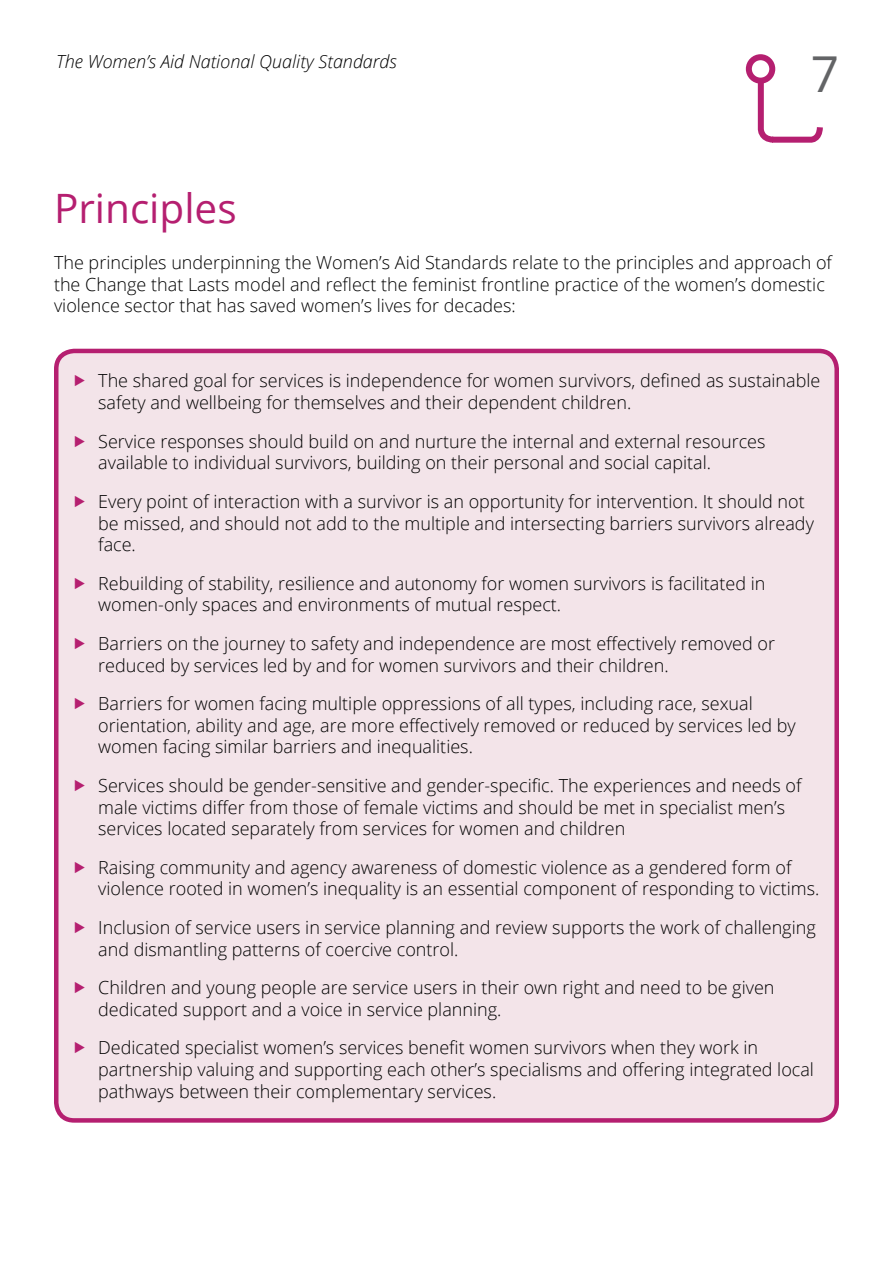
<style>
.page{position:relative;width:893px;height:1263px;background:#fff}
.page>*{position:absolute;margin:0;border:0;box-sizing:border-box;transform-origin:0 0}
.t1{font:49.5px "Open Sans";color:#636466}
.t2{font:40.5px "Open Sans";color:#b51f70}
.t3{font:300 18px/21.6px "Open Sans";color:#000}
.t4{font:italic 300 18px "Open Sans";color:#000}
</style>
<div class="page">
<div style="left:746px;top:54px;width:29px;height:30px;border:6px solid #b51f70;border-radius:50%"></div>
<svg style="left:755px;top:75px;width:68px;height:68px"></svg>
<div style="left:56px;top:351px;width:781px;height:769px;background:#f3e4e9;border-radius:18px"></div>
<div style="left:54px;top:349px;width:785px;height:774px;border:4px solid #b51f70;border-radius:18px"></div>
<p class="t4" style="left:56px;top:49px;width:342px">The Women’s Aid National Quality Standards</p>
<h2 class="t2" style="left:54px;top:181px;width:184px">Principles</h2>
<h1 class="t1" style="left:811px;top:40px;width:30px">7</h1>
<p class="t3" style="left:54px;top:251px;width:779px">The principles underpinning the Women’s Aid Standards relate to the principles and approach of the Change that Lasts model and reflect the feminist frontline practice of the women’s domestic violence sector that has saved women’s lives for decades:</p>
<p class="t3" style="left:98px;top:370px;width:724px">The shared goal for services is independence for women survivors, defined as sustainable safety and wellbeing for themselves and their dependent children.</p>
<p class="t3" style="left:98px;top:430px;width:669px">Service responses should build on and nurture the internal and external resources available to individual survivors, building on their personal and social capital.</p>
<p class="t3" style="left:98px;top:490px;width:717px">Every point of interaction with a survivor is an opportunity for intervention. It should not be missed, and should not add to the multiple and intersecting barriers survivors already face.</p>
<p class="t3" style="left:98px;top:572px;width:669px">Rebuilding of stability, resilience and autonomy for women survivors is facilitated in women-only spaces and environments of mutual respect.</p>
<p class="t3" style="left:98px;top:632px;width:678px">Barriers on the journey to safety and independence are most effectively removed or reduced by services led by and for women survivors and their children.</p>
<p class="t3" style="left:98px;top:692px;width:699px">Barriers for women facing multiple oppressions of all types, including race, sexual orientation, ability and age, are more effectively removed or reduced by services led by women facing similar barriers and inequalities.</p>
<p class="t3" style="left:98px;top:774px;width:705px">Services should be gender-sensitive and gender-specific. The experiences and needs of male victims differ from those of female victims and should be met in specialist men’s services located separately from services for women and children</p>
<p class="t3" style="left:98px;top:856px;width:723px">Raising community and agency awareness of domestic violence as a gendered form of violence rooted in women’s inequality is an essential component of responding to victims.</p>
<p class="t3" style="left:98px;top:916px;width:719px">Inclusion of service users in service planning and review supports the work of challenging and dismantling patterns of coercive control.</p>
<p class="t3" style="left:98px;top:976px;width:678px">Children and young people are service users in their own right and need to be given dedicated support and a voice in service planning.</p>
<p class="t3" style="left:98px;top:1037px;width:717px">Dedicated specialist women’s services benefit women survivors when they work in partnership valuing and supporting each other’s specialisms and offering integrated local pathways between their complementary services.</p>
</div>
